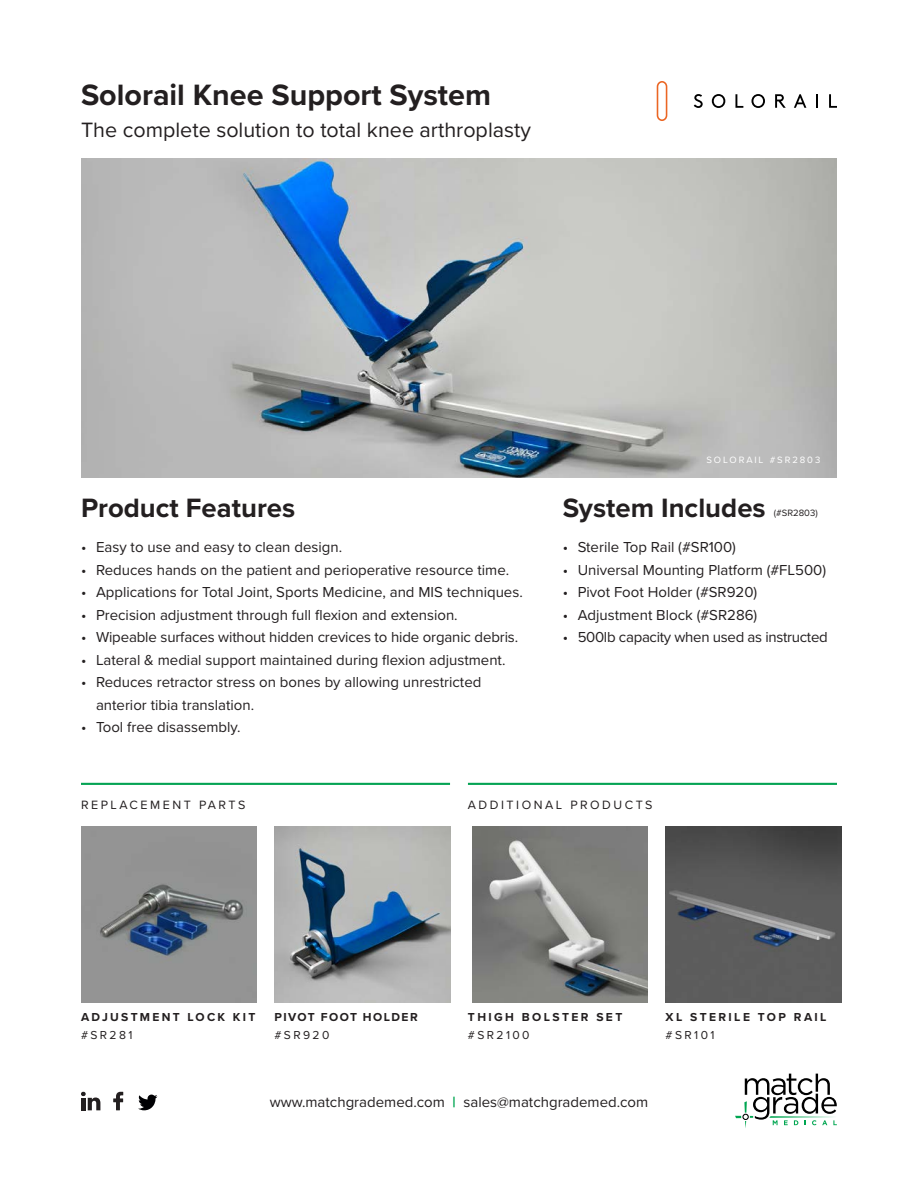
<style>
.page{position:relative;width:918px;height:1188px;background:#fff}
.page>*{position:absolute;margin:0;border:0;box-sizing:border-box;transform-origin:0 0}
.t1{font:700 30.45px "Proxima Nova";color:#231f20}
.t2{font:700 27.45px "Proxima Nova";color:#231f20}
.t3{font:21.45px "Proxima Nova";color:#231f20}
.t4{font:15px/22.5px "Proxima Nova";color:#231f20}
.t5{font:15px "Proxima Nova";letter-spacing:-.02em;color:#231f20}
.t6{font:12.45px "Proxima Nova";letter-spacing:.2em;color:#231f20}
.t7{font:700 12px "Proxima Nova";letter-spacing:.19em;color:#231f20}
.t8{font:12px "Proxima Nova";letter-spacing:.2em;color:#231f20}
.t9{font:700 12px "Proxima Nova";letter-spacing:.12em;color:#231f20}
.t10{font:9.45px "Proxima Nova";letter-spacing:.2em;color:#fff}
.t11{font:9.45px "Proxima Nova";color:#231f20}
.s1{font-weight:700;color:#00a651}
</style>
<div class="page">
<img style="left:274px;top:827px;width:176px;height:175px">
<img style="left:666px;top:827px;width:175px;height:175px">
<div style="left:657px;top:81px;width:10px;height:40px;border:2px solid #eb6624;border-radius:5px"></div>
<svg style="left:694px;top:94px;width:9px;height:14px"></svg>
<svg style="left:712px;top:94px;width:13px;height:14px"></svg>
<svg style="left:735px;top:94px;width:8px;height:14px"></svg>
<svg style="left:751px;top:94px;width:14px;height:14px"></svg>
<svg style="left:775px;top:94px;width:11px;height:14px"></svg>
<svg style="left:794px;top:94px;width:12px;height:14px"></svg>
<svg style="left:816px;top:94px;width:2px;height:14px"></svg>
<svg style="left:829px;top:94px;width:8px;height:14px"></svg>
<svg style="left:735px;top:1074px;width:102px;height:54px"></svg>
<svg style="left:113px;top:1092px;width:10px;height:18px"></svg>
<svg style="left:138px;top:1095px;width:19px;height:15px"></svg>
<svg style="left:81px;top:1092px;width:19px;height:18px"></svg>
<img style="left:81px;top:158px;width:756px;height:320px">
<img style="left:81px;top:827px;width:176px;height:175px">
<img style="left:472px;top:827px;width:176px;height:175px">
<hr style="left:81px;top:783px;width:369px;height:2px;background:#05a354">
<hr style="left:468px;top:783px;width:369px;height:2px;background:#05a354">
<p class="t1" style="left:81px;top:72px;width:412px">Solorail Knee Support System</p>
<p class="t3" style="left:81px;top:114px;width:452px">The complete solution to total knee arthroplasty</p>
<p class="t10" style="left:706px;top:452px;width:115px">SOLORAIL #SR2803</p>
<p class="t2" style="left:81px;top:488px;width:216px">Product Features</p>
<p class="t2" style="left:563px;top:488px;width:205px">System Includes</p>
<p class="t11" style="left:774px;top:506px;width:45px">(#SR2803)</p>
<p class="t4" style="left:81px;top:535px;width:263px">• Easy to use and easy to clean design.</p>
<p class="t4" style="left:81px;top:558px;width:430px">• Reduces hands on the patient and perioperative resource time.</p>
<p class="t4" style="left:81px;top:580px;width:443px">• Applications for Total Joint, Sports Medicine, and MIS techniques.</p>
<p class="t4" style="left:81px;top:603px;width:378px">• Precision adjustment through full flexion and extension.</p>
<p class="t4" style="left:81px;top:625px;width:439px">• Wipeable surfaces without hidden crevices to hide organic debris.</p>
<p class="t4" style="left:81px;top:648px;width:426px">• Lateral &amp; medial support maintained during flexion adjustment.</p>
<p class="t4" style="left:96px;top:670px;width:387px;text-indent:-15px">• Reduces retractor stress on bones by allowing unrestricted anterior tibia translation.</p>
<p class="t4" style="left:81px;top:715px;width:161px">• Tool free disassembly.</p>
<p class="t4" style="left:563px;top:535px;width:175px">• Sterile Top Rail (#SR100)</p>
<p class="t4" style="left:563px;top:558px;width:265px">• Universal Mounting Platform (#FL500)</p>
<p class="t4" style="left:563px;top:580px;width:196px">• Pivot Foot Holder (#SR920)</p>
<p class="t4" style="left:563px;top:603px;width:196px">• Adjustment Block (#SR286)</p>
<p class="t5" style="left:563px;top:626px;width:267px">• 500lb capacity when used as instructed</p>
<p class="t6" style="left:81px;top:796px;width:166px">REPLACEMENT PARTS</p>
<p class="t6" style="left:468px;top:796px;width:186px">ADDITIONAL PRODUCTS</p>
<p class="t7" style="left:81px;top:1008px;width:176px">ADJUSTMENT LOCK KIT</p>
<p class="t8" style="left:81px;top:1026px;width:53px">#SR281</p>
<p class="t9" style="left:274px;top:1008px;width:145px">PIVOT FOOT HOLDER</p>
<p class="t8" style="left:274px;top:1026px;width:56px">#SR920</p>
<p class="t7" style="left:468px;top:1008px;width:156px">THIGH BOLSTER SET</p>
<p class="t8" style="left:468px;top:1026px;width:63px">#SR2100</p>
<p class="t7" style="left:666px;top:1008px;width:162px">XL STERILE TOP RAIL</p>
<p class="t8" style="left:666px;top:1026px;width:50px">#SR101</p>
<p class="t4" style="left:270px;top:1090px;width:380px">www.matchgrademed.com <span class="s1">|</span> sales@matchgrademed.com</p>
</div>
